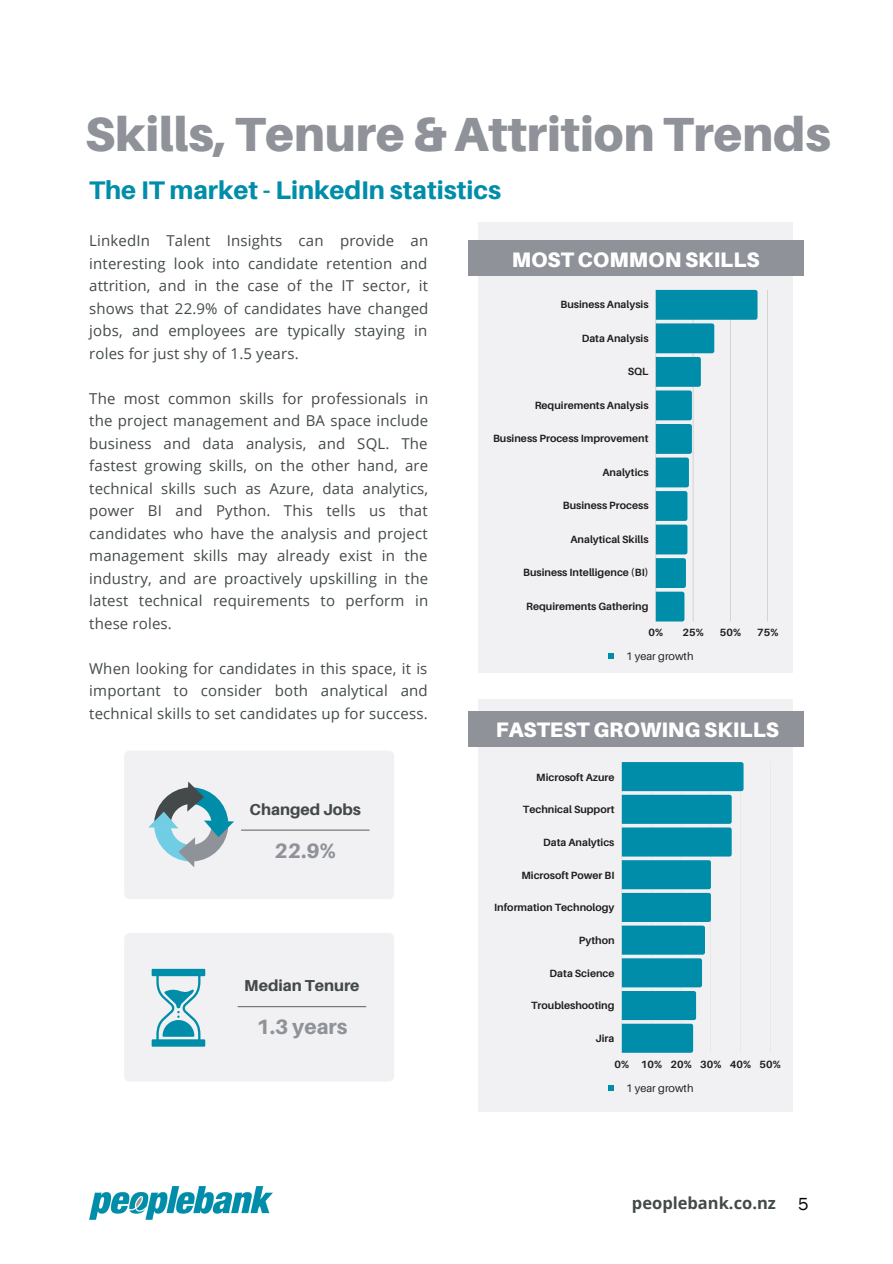
<style>
.page{position:relative;width:893px;height:1264px;background:#fff}
.page>*{position:absolute;margin:0;border:0;box-sizing:border-box;transform-origin:0 0}
.t1{font:900 48px "Aileron";color:#8f9299}
.t2{font:800 25.5px "Aileron";color:#008da9}
.t3{font:900 21px "Aileron";color:#fff}
.t4{font:800 20.85px "Aileron";color:#8f9299}
.t5{font:700 16.5px "Open Sans";color:#434a49}
.t6{font:800 15.9px "Aileron";color:#434a49}
.t7{font:15px/22.5px "Open Sans";letter-spacing:.01em;color:#434a49;text-align:justify}
.t8{font:10.95px "Aileron";color:#231f20}
.t9{font:700 10.5px "Aileron";color:#231f20}
.s1{font-family:"Franklin Gothic";font-weight:400;font-size:18px;color:#000}
</style>
<div class="page">
<img style="left:89px;top:1186px;width:183px;height:33px">
<div style="left:478px;top:699px;width:315px;height:413px;background:#f1f1f3"></div>
<div style="left:468px;top:711px;width:335px;height:36px;background:#8f9299"></div>
<div style="left:478px;top:222px;width:315px;height:451px;background:#f1f1f3"></div>
<div style="left:468px;top:240px;width:335px;height:36px;background:#8f9299"></div>
<div style="left:124px;top:750px;width:270px;height:149px;background:#f1f1f3;border-radius:5px"></div>
<hr style="left:241px;top:829px;width:128px;height:1px;background:#434a49">
<svg style="left:148px;top:781px;width:86px;height:86px"></svg>
<div style="left:124px;top:933px;width:270px;height:148px;background:#f1f1f3;border-radius:5px"></div>
<hr style="left:238px;top:1006px;width:128px;height:1px;background:#434a49">
<svg style="left:152px;top:968px;width:53px;height:78px"></svg>
<svg style="left:608px;top:653px;width:5px;height:6px"></svg>
<hr style="left:767px;top:290px;width:1px;height:331px;background:#231f20">
<svg style="left:655px;top:290px;width:102px;height:331px"></svg>
<svg style="left:608px;top:1085px;width:5px;height:5px"></svg>
<hr style="left:770px;top:762px;width:1px;height:290px;background:#231f20">
<svg style="left:621px;top:762px;width:122px;height:290px"></svg>
<h1 class="t1" style="left:85px;top:104px;width:747px">Skills, Tenure &amp; Attrition Trends</h1>
<h2 class="t2" style="left:89px;top:174px;width:413px">The IT market - LinkedIn statistics</h2>
<p class="t7" style="left:89px;top:229px;width:341px">LinkedIn Talent Insights can provide an interesting look into candidate retention and attrition, and in the case of the IT sector, it shows that 22.9% of candidates have changed jobs, and employees are typically staying in roles for just shy of 1.5 years.</p>
<p class="t7" style="left:89px;top:386px;width:340px">The most common skills for professionals in the project management and BA space include business and data analysis, and SQL. The fastest growing skills, on the other hand, are technical skills such as Azure, data analytics, power BI and Python. This tells us that candidates who have the analysis and project management skills may already exist in the industry, and are proactively upskilling in the latest technical requirements to perform in these roles.</p>
<p class="t7" style="left:89px;top:656px;width:340px">When looking for candidates in this space, it is important to consider both analytical and technical skills to set candidates up for success.</p>
<p class="t6" style="left:249px;top:799px;width:113px">Changed Jobs</p>
<h3 class="t4" style="left:274px;top:837px;width:63px">22.9%</h3>
<p class="t6" style="left:244px;top:976px;width:117px">Median Tenure</p>
<h3 class="t4" style="left:256px;top:1014px;width:92px">1.3 years</h3>
<h3 class="t3" style="left:511px;top:246px;width:249px">MOST COMMON SKILLS</h3>
<p class="t9" style="left:560px;top:298px;width:89px">Business Analysis</p>
<p class="t9" style="left:581px;top:332px;width:68px">Data Analysis</p>
<p class="t9" style="left:627px;top:365px;width:22px">SQL</p>
<p class="t9" style="left:534px;top:398px;width:115px">Requirements Analysis</p>
<p class="t9" style="left:493px;top:432px;width:157px">Business Process Improvement</p>
<p class="t9" style="left:602px;top:465px;width:48px">Analytics</p>
<p class="t9" style="left:563px;top:499px;width:87px">Business Process</p>
<p class="t9" style="left:570px;top:532px;width:80px">Analytical Skills</p>
<p class="t9" style="left:523px;top:566px;width:127px">Business Intelligence (BI)</p>
<p class="t9" style="left:526px;top:599px;width:124px">Requirements Gathering</p>
<p class="t9" style="left:648px;top:626px;width:16px">0%</p>
<p class="t9" style="left:682px;top:626px;width:23px">25%</p>
<p class="t9" style="left:720px;top:626px;width:23px">50%</p>
<p class="t9" style="left:757px;top:626px;width:23px">75%</p>
<p class="t8" style="left:626px;top:649px;width:69px">1 year growth</p>
<h3 class="t3" style="left:496px;top:716px;width:284px">FASTEST GROWING SKILLS</h3>
<p class="t9" style="left:536px;top:770px;width:80px">Microsoft Azure</p>
<p class="t9" style="left:523px;top:803px;width:93px">Technical Support</p>
<p class="t9" style="left:543px;top:835px;width:73px">Data Analytics</p>
<p class="t9" style="left:521px;top:868px;width:95px">Microsoft Power BI</p>
<p class="t9" style="left:494px;top:901px;width:122px">Information Technology</p>
<p class="t9" style="left:579px;top:933px;width:37px">Python</p>
<p class="t9" style="left:549px;top:966px;width:66px">Data Science</p>
<p class="t9" style="left:531px;top:999px;width:85px">Troubleshooting</p>
<p class="t9" style="left:595px;top:1032px;width:20px">Jira</p>
<p class="t9" style="left:614px;top:1058px;width:168px">0% 10% 20% 30% 40% 50%</p>
<p class="t8" style="left:626px;top:1080px;width:69px">1 year growth</p>
<p class="t5" style="left:632px;top:1191px;width:178px">peoplebank.co.nz <span class="s1">5</span></p>
</div>
